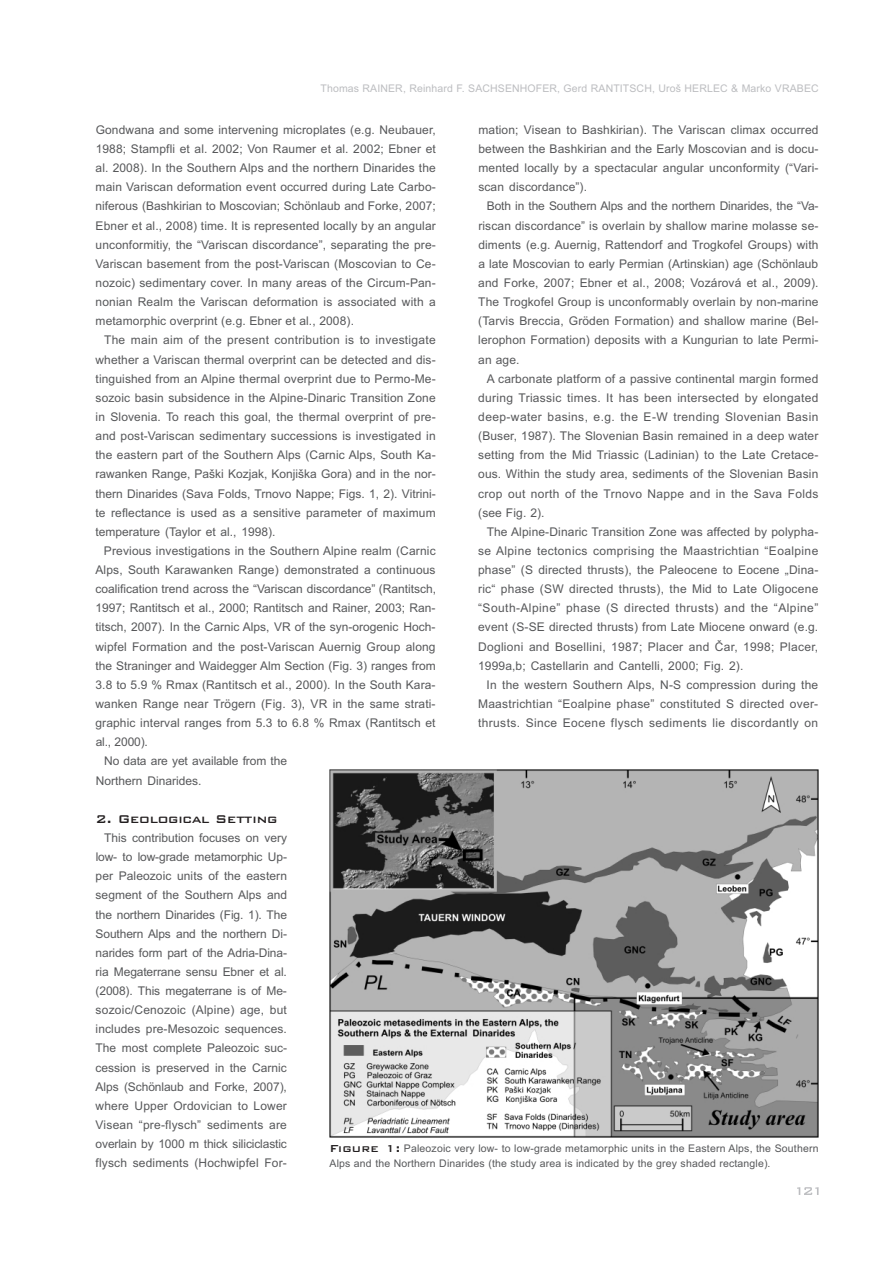
<style>
.page{position:relative;width:893px;height:1263px;background:#fff}
.page>*{position:absolute;margin:0;border:0;box-sizing:border-box;transform-origin:0 0}
.t1{font:500 15px "Bank Gothic BT";letter-spacing:-.015em;color:#231f20}
.t2{font:12px/19.2px "Arial";letter-spacing:.01em;color:#57585a;text-align:justify}
.t3{font:12px "Arial";letter-spacing:-.01em;color:#57585a}
.t4{font:10.5px/14.9px "Arial";letter-spacing:.015em;color:#57585a}
.t5{font:10.5px "Arial";letter-spacing:.01em;color:#bcbdc0}
.s1{font-family:"Bank Gothic BT";font-weight:500;font-size:13.5px;color:#231f20}
</style>
<div class="page">
<img style="left:329px;top:769px;width:490px;height:369px">
<svg style="left:797px;top:1187px;width:22px;height:8px"></svg>
<p class="t5" style="left:321px;top:84px;width:500px">Thomas RAINER, Reinhard F. SACHSENHOFER, Gerd RANTITSCH, Uroš HERLEC &amp; Marko VRABEC</p>
<p class="t2" style="left:96px;top:121px;width:342px">Gondwana and some intervening microplates (e.g. Neubauer, 1988; Stampfli et al. 2002; Von Raumer et al. 2002; Ebner et al. 2008). In the Southern Alps and the northern Dinarides the main Variscan deformation event occurred during Late Carbo&shy;niferous (Bashkirian to Moscovian; Schönlaub and Forke, 2007; Ebner et al., 2008) time. It is represented locally by an angular unconformitiy, the “Variscan discordance”, separating the pre-Variscan basement from the post-Variscan (Moscovian to Ce&shy;nozoic) sedimentary cover. In many areas of the Circum-Pan&shy;nonian Realm the Variscan deformation is associated with a metamorphic overprint (e.g. Ebner et al., 2008).</p>
<p class="t2" style="left:95px;top:332px;width:342px;text-indent:9px">The main aim of the present contribution is to investigate whether a Variscan thermal overprint can be detected and dis&shy;tinguished from an Alpine thermal overprint due to Permo-Me&shy;sozoic basin subsidence in the Alpine-Dinaric Transition Zone in Slovenia. To reach this goal, the thermal overprint of pre&shy;and post-Variscan sedimentary successions is investigated in the eastern part of the Southern Alps (Carnic Alps, South Ka&shy;rawanken Range, Paški Kozjak, Konjiška Gora) and in the nor&shy;thern Dinarides (Sava Folds, Trnovo Nappe; Figs. 1, 2). Vitrini&shy;te reflectance is used as a sensitive parameter of maximum temperature (Taylor et al., 1998).</p>
<p class="t2" style="left:104px;top:542px;width:333px">Previous investigations in the Southern Alpine realm (Carnic</p>
<p class="t2" style="left:95px;top:561px;width:342px">Alps, South Karawanken Range) demonstrated a continuous</p>
<p class="t2" style="left:95px;top:580px;width:342px">coalification trend across the “Variscan discordance” (Rantitsch,</p>
<p class="t2" style="left:95px;top:600px;width:341px">1997; Rantitsch et al., 2000; Rantitsch and Rainer, 2003; Ran-</p>
<p class="t2" style="left:95px;top:619px;width:341px">titsch, 2007). In the Carnic Alps, VR of the syn-orogenic Hoch-</p>
<p class="t2" style="left:95px;top:638px;width:342px">wipfel Formation and the post-Variscan Auernig Group along</p>
<p class="t2" style="left:95px;top:657px;width:342px">the Straninger and Waidegger Alm Section (Fig. 3) ranges from</p>
<p class="t2" style="left:95px;top:676px;width:342px">3.8 to 5.9 % Rmax (Rantitsch et al., 2000). In the South Kara-</p>
<p class="t2" style="left:95px;top:695px;width:342px">wanken Range near Trögern (Fig. 3), VR in the same strati-</p>
<p class="t2" style="left:95px;top:714px;width:342px">graphic interval ranges from 5.3 to 6.8 % Rmax (Rantitsch et</p>
<p class="t2" style="left:96px;top:734px;width:54px">al., 2000).</p>
<p class="t3" style="left:104px;top:757px;width:184px">No data are yet available from the</p>
<p class="t2" style="left:96px;top:772px;width:107px">Northern Dinarides.</p>
<p class="t1" style="left:96px;top:811px;width:183px">2. Geological Setting</p>
<p class="t2" style="left:478px;top:121px;width:342px">mation; Visean to Bashkirian). The Variscan climax occurred between the Bashkirian and the Early Moscovian and is docu&shy;mented locally by a spectacular angular unconformity (“Vari&shy;scan discordance”).</p>
<p class="t2" style="left:478px;top:198px;width:342px;text-indent:9px">Both in the Southern Alps and the northern Dinarides, the “Va&shy;riscan discordance” is overlain by shallow marine molasse se&shy;diments (e.g. Auernig, Rattendorf and Trogkofel Groups) with a late Moscovian to early Permian (Artinskian) age (Schönlaub and Forke, 2007; Ebner et al., 2008; Vozárová et al., 2009).<br>The Trogkofel Group is unconformably overlain by non-marine (Tarvis Breccia, Gröden Formation) and shallow marine (Bel&shy;lerophon Formation) deposits with a Kungurian to late Permi&shy;an age.</p>
<p class="t2" style="left:478px;top:370px;width:342px;text-indent:9px">A carbonate platform of a passive continental margin formed during Triassic times. It has been intersected by elongated deep-water basins, e.g. the E-W trending Slovenian Basin (Buser, 1987). The Slovenian Basin remained in a deep water setting from the Mid Triassic (Ladinian) to the Late Cretace&shy;ous. Within the study area, sediments of the Slovenian Basin crop out north of the Trnovo Nappe and in the Sava Folds (see Fig. 2).</p>
<p class="t2" style="left:478px;top:523px;width:342px;text-indent:9px">The Alpine-Dinaric Transition Zone was affected by polypha&shy;se Alpine tectonics comprising the Maastrichtian “Eoalpine phase” (S directed thrusts), the Paleocene to Eocene „Dina&shy;ric“ phase (SW directed thrusts), the Mid to Late Oligocene “South-Alpine” phase (S directed thrusts) and the “Alpine” event (S-SE directed thrusts) from Late Miocene onward (e.g.<br>Doglioni and Bosellini, 1987; Placer and Čar, 1998; Placer, 1999a,b; Castellarin and Cantelli, 2000; Fig. 2).</p>
<p class="t2" style="left:478px;top:676px;width:342px;text-indent:9px">In the western Southern Alps, N-S compression during the Maastrichtian “Eoalpine phase” constituted S directed over&shy;thrusts. Since Eocene flysch sediments lie discordantly on</p>
<p class="t2" style="left:96px;top:829px;width:193px;text-indent:9px">This contribution focuses on very low- to low-grade metamorphic Up&shy;per Paleozoic units of the eastern segment of the Southern Alps and the northern Dinarides (Fig. 1). The Southern Alps and the northern Di&shy;narides form part of the Adria-Dina&shy;ria Megaterrane sensu Ebner et al. (2008). This megaterrane is of Me&shy;sozoic/Cenozoic (Alpine) age, but includes pre-Mesozoic sequences.<br>The most complete Paleozoic suc&shy;cession is preserved in the Carnic Alps (Schönlaub and Forke, 2007), where Upper Ordovician to Lower Visean “pre-flysch” sediments are overlain by 1000 m thick siliciclastic flysch sediments (Hochwipfel For-</p>
<p class="t4" style="left:330px;top:1142px;width:490px"><span class="s1">Figure 1:</span> Paleozoic very low- to low-grade metamorphic units in the Eastern Alps, the Southern<br>Alps and the Northern Dinarides (the study area is indicated by the grey shaded rectangle).</p>
</div>
